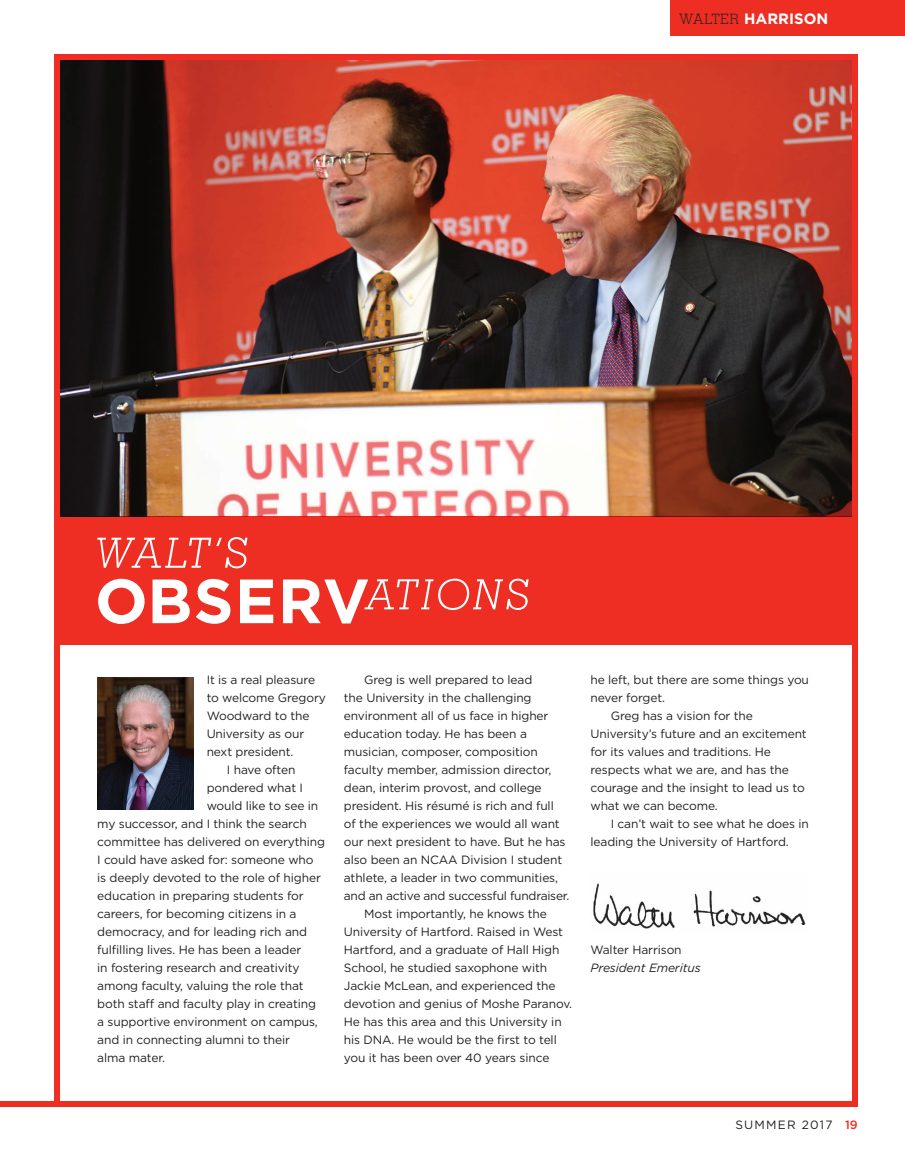
<style>
.page{position:relative;width:905px;height:1161px;background:#fff}
.page>*{position:absolute;margin:0;border:0;box-sizing:border-box;transform-origin:0 0}
.t1{font:700 15px "Gotham";color:#fff}
.t2{font:12px "Gotham";letter-spacing:-.01em;color:#231f20}
.t3{font:italic 12px "Gotham";letter-spacing:-.01em;color:#231f20}
.t4{font:12px "Gotham";letter-spacing:.1em;color:#231f20}
.s1{font-family:"Memphis LT Std";font-weight:300;font-size:14.25px;color:#231f20}
.s2{font-weight:500;color:#ee2e22}
</style>
<div class="page">
<img style="left:61px;top:61px;width:790px;height:455px">
<img style="left:593px;top:883px;width:213px;height:46px">
<img style="left:97px;top:677px;width:96px;height:132px">
<div style="left:58px;top:516px;width:799px;height:129px;background:#ee2e22"></div>
<svg style="left:97px;top:537px;width:150px;height:31px"></svg>
<svg style="left:98px;top:579px;width:46px;height:45px"></svg>
<svg style="left:152px;top:580px;width:38px;height:43px"></svg>
<svg style="left:196px;top:579px;width:34px;height:45px"></svg>
<svg style="left:240px;top:580px;width:33px;height:43px"></svg>
<svg style="left:283px;top:579px;width:245px;height:45px"></svg>
<div style="left:670px;top:0;width:234px;height:35px;background:#ee2e22"></div>
<div style="left:54px;top:54px;width:804px;height:1053px;border:6px solid #ee2e22"></div>
<div style="left:0;top:1101px;width:60px;height:6px;background:#ee2e22"></div>
<p class="t1" style="left:679px;top:9px;width:151px"><span class="s1">WALTER</span> HARRISON</p>
<p class="t2" style="left:207px;top:672px;width:110px">It is a real pleasure</p>
<p class="t2" style="left:207px;top:690px;width:121px">to welcome Gregory</p>
<p class="t2" style="left:207px;top:708px;width:104px">Woodward to the</p>
<p class="t2" style="left:207px;top:726px;width:99px">University as our</p>
<p class="t2" style="left:207px;top:744px;width:88px">next president.</p>
<p class="t2" style="left:227px;top:762px;width:70px">I have often</p>
<p class="t2" style="left:207px;top:780px;width:98px">pondered what I</p>
<p class="t2" style="left:207px;top:798px;width:113px">would like to see in</p>
<p class="t2" style="left:97px;top:816px;width:211px">my successor, and I think the search</p>
<p class="t2" style="left:97px;top:834px;width:229px">committee has delivered on everything</p>
<p class="t2" style="left:97px;top:852px;width:218px">I could have asked for: someone who</p>
<p class="t2" style="left:97px;top:870px;width:225px">is deeply devoted to the role of higher</p>
<p class="t2" style="left:97px;top:888px;width:208px">education in preparing students for</p>
<p class="t2" style="left:97px;top:906px;width:201px">careers, for becoming citizens in a</p>
<p class="t2" style="left:97px;top:924px;width:211px">democracy, and for leading rich and</p>
<p class="t2" style="left:97px;top:942px;width:205px">fulfilling lives. He has been a leader</p>
<p class="t2" style="left:97px;top:960px;width:204px">in fostering research and creativity</p>
<p class="t2" style="left:97px;top:978px;width:208px">among faculty, valuing the role that</p>
<p class="t2" style="left:97px;top:996px;width:220px">both staff and faculty play in creating</p>
<p class="t2" style="left:97px;top:1014px;width:222px">a supportive environment on campus,</p>
<p class="t2" style="left:97px;top:1032px;width:194px">and in connecting alumni to their</p>
<p class="t2" style="left:97px;top:1050px;width:69px">alma mater.</p>
<p class="t2" style="left:364px;top:672px;width:170px">Greg is well prepared to lead</p>
<p class="t2" style="left:344px;top:690px;width:189px">the University in the challenging</p>
<p class="t2" style="left:344px;top:708px;width:206px">environment all of us face in higher</p>
<p class="t2" style="left:344px;top:726px;width:185px">education today. He has been a</p>
<p class="t2" style="left:344px;top:744px;width:196px">musician, composer, composition</p>
<p class="t2" style="left:344px;top:762px;width:209px">faculty member, admission director,</p>
<p class="t2" style="left:344px;top:780px;width:199px">dean, interim provost, and college</p>
<p class="t2" style="left:344px;top:798px;width:211px">president. His résumé is rich and full</p>
<p class="t2" style="left:344px;top:816px;width:217px">of the experiences we would all want</p>
<p class="t2" style="left:344px;top:834px;width:223px">our next president to have. But he has</p>
<p class="t2" style="left:344px;top:852px;width:220px">also been an NCAA Division I student</p>
<p class="t2" style="left:344px;top:870px;width:216px">athlete, a leader in two communities,</p>
<p class="t2" style="left:344px;top:888px;width:227px">and an active and successful fundraiser.</p>
<p class="t2" style="left:364px;top:906px;width:184px">Most importantly, he knows the</p>
<p class="t2" style="left:344px;top:924px;width:221px">University of Hartford. Raised in West</p>
<p class="t2" style="left:344px;top:942px;width:217px">Hartford, and a graduate of Hall High</p>
<p class="t2" style="left:344px;top:960px;width:205px">School, he studied saxophone with</p>
<p class="t2" style="left:344px;top:978px;width:213px">Jackie McLean, and experienced the</p>
<p class="t2" style="left:344px;top:996px;width:230px">devotion and genius of Moshe Paranov.</p>
<p class="t2" style="left:344px;top:1014px;width:219px">He has this area and this University in</p>
<p class="t2" style="left:344px;top:1032px;width:214px">his DNA. He would be the first to tell</p>
<p class="t2" style="left:344px;top:1050px;width:207px">you it has been over 40 years since</p>
<p class="t2" style="left:590px;top:672px;width:220px">he left, but there are some things you</p>
<p class="t2" style="left:590px;top:690px;width:76px">never forget.</p>
<p class="t2" style="left:610px;top:708px;width:144px">Greg has a vision for the</p>
<p class="t2" style="left:590px;top:726px;width:218px">University’s future and an excitement</p>
<p class="t2" style="left:590px;top:744px;width:182px">for its values and traditions. He</p>
<p class="t2" style="left:590px;top:762px;width:200px">respects what we are, and has the</p>
<p class="t2" style="left:590px;top:780px;width:216px">courage and the insight to lead us to</p>
<p class="t2" style="left:590px;top:798px;width:129px">what we can become.</p>
<p class="t2" style="left:610px;top:816px;width:200px">I can’t wait to see what he does in</p>
<p class="t2" style="left:590px;top:834px;width:200px">leading the University of Hartford.</p>
<p class="t2" style="left:590px;top:942px;width:93px">Walter Harrison</p>
<p class="t3" style="left:590px;top:960px;width:112px">President Emeritus</p>
<p class="t4" style="left:735px;top:1117px;width:124px">SUMMER 2017 <span class="s2">19</span></p>
</div>
